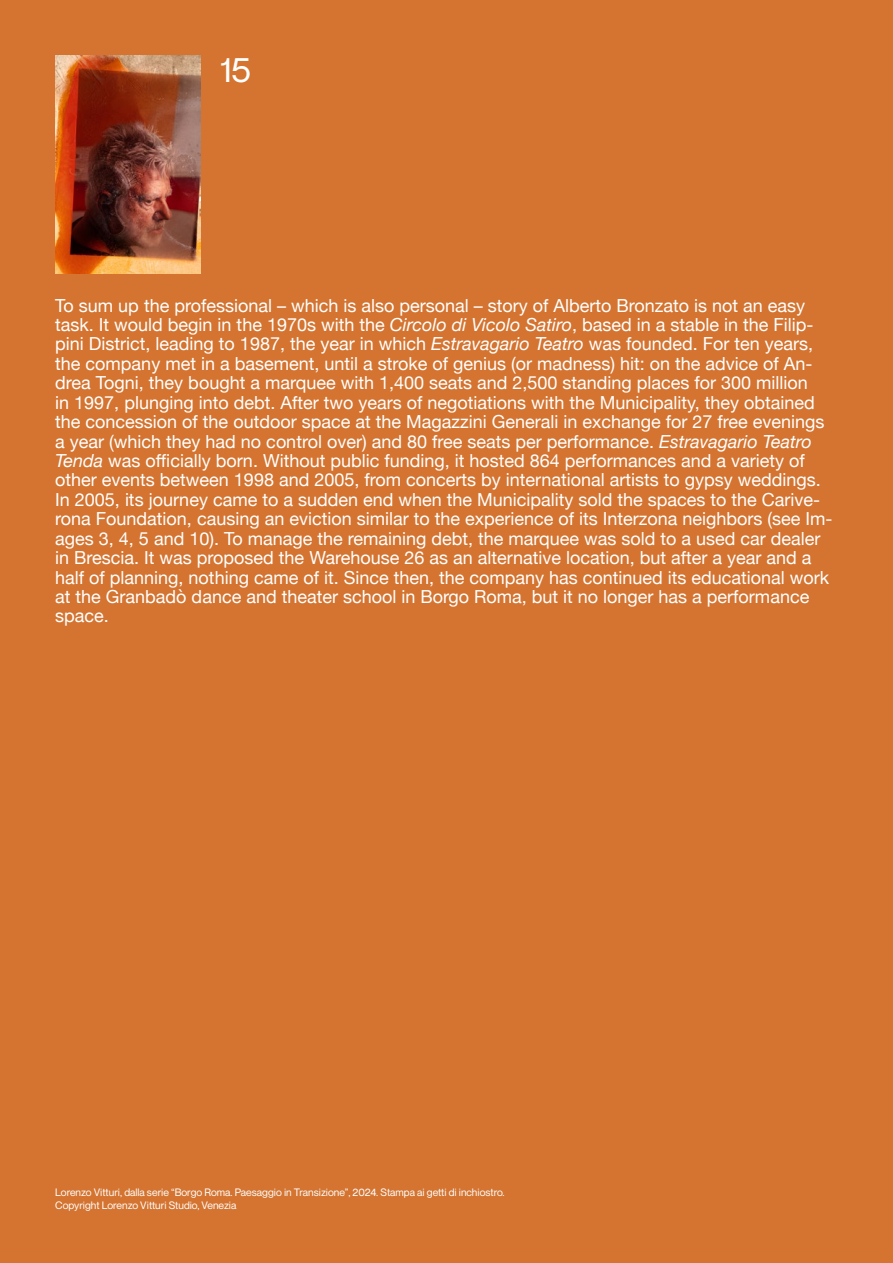
<style>
.page{position:relative;width:893px;height:1263px;background:#d47430}
.page>*{position:absolute;margin:0;border:0;box-sizing:border-box;transform-origin:0 0}
.t1{font:34.5px "Neue Montreal";color:#fff}
.t2{font:18px/19.4px "Helvetica Neue";color:#fff}
.t3{font:10.5px/12.6px "Neue Montreal";color:#fff}
.s1{font-style:italic}
</style>
<div class="page">
<img style="left:55px;top:55px;width:145px;height:218px">
<h1 class="t1" style="left:220px;top:49px;width:33px">15</h1>
<p class="t2" style="left:55px;top:297px;width:779px">To sum up the professional – which is also personal – story of Alberto Bronzato is not an easy task. It would begin in the 1970s with the <span class="s1">Circolo di Vicolo Satiro</span>, based in a stable in the Filip&shy;pini District, leading to 1987, the year in which <span class="s1">Estravagario Teatro</span> was founded. For ten years, the company met in a basement, until a stroke of genius (or madness) hit: on the advice of An&shy;drea Togni, they bought a marquee with 1,400 seats and 2,500 standing places for 300 million<br>in 1997, plunging into debt. After two years of negotiations with the Municipality, they obtained the concession of the outdoor space at the Magazzini Generali in exchange for 27 free evenings a year (which they had no control over) and 80 free seats per performance. <span class="s1">Estravagario Teatro Tenda</span> was officially born. Without public funding, it hosted 864 performances and a variety of other events between 1998 and 2005, from concerts by international artists to gypsy weddings.<br>In 2005, its journey came to a sudden end when the Municipality sold the spaces to the Carive&shy;rona Foundation, causing an eviction similar to the experience of its Interzona neighbors (see Im&shy;ages 3, 4, 5 and 10). To manage the remaining debt, the marquee was sold to a used car dealer in Brescia. It was proposed the Warehouse 26 as an alternative location, but after a year and a half of planning, nothing came of it. Since then, the company has continued its educational work at the Granbadò dance and theater school in Borgo Roma, but it no longer has a performance space.</p>
<p class="t3" style="left:55px;top:1186px;width:451px">Lorenzo Vitturi, dalla serie “Borgo Roma. Paesaggio in Transizione”, 2024. Stampa ai getti di inchiostro.<br>Copyright Lorenzo Vitturi Studio, Venezia</p>
</div>
